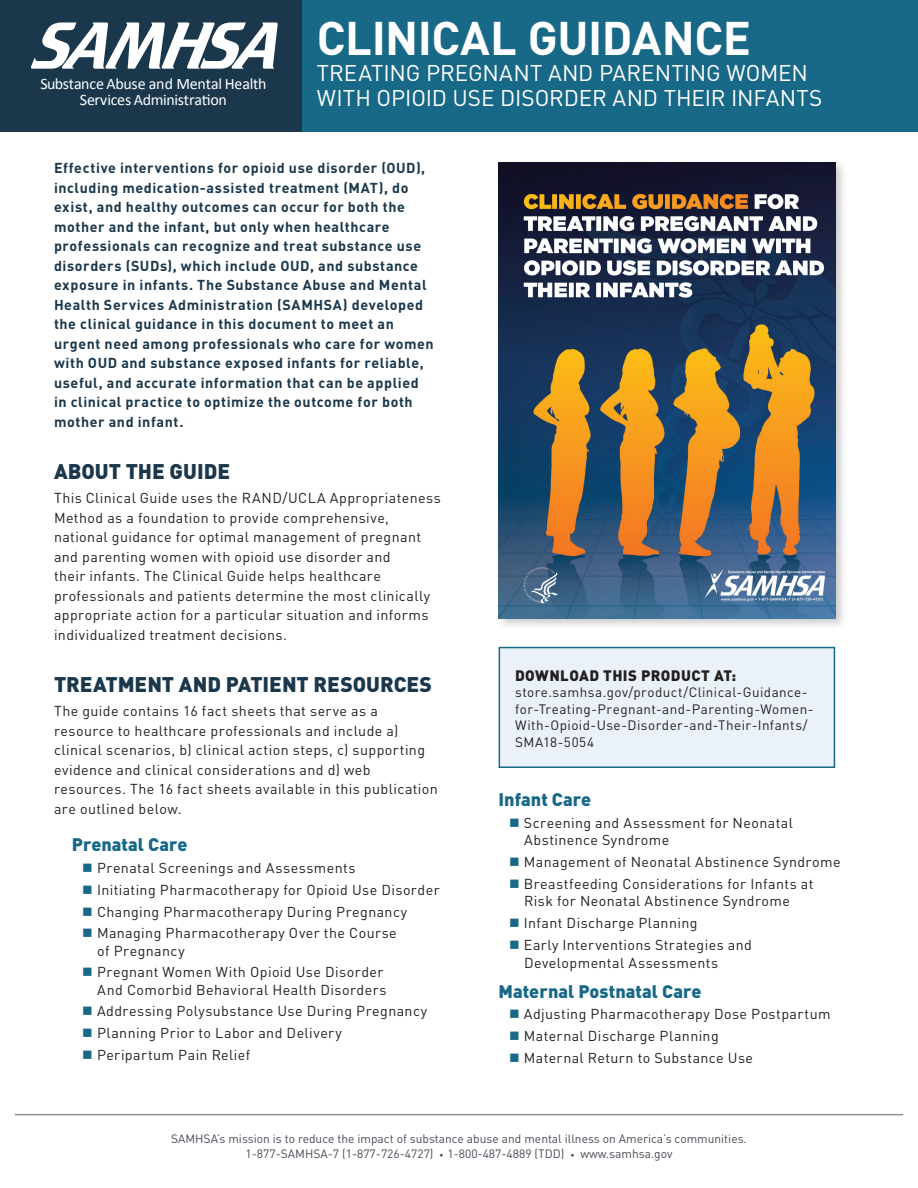
<style>
.page{position:relative;width:918px;height:1188px;background:#fff}
.page>*{position:absolute;margin:0;border:0;box-sizing:border-box;transform-origin:0 0}
.t1{font:700 46.65px "DIN";letter-spacing:-.01em;color:#fff}
.t2{font:22.5px/25.5px "DIN";letter-spacing:-.005em;color:#fff}
.t3{font:900 21px "DIN";color:#1a374b}
.t4{font:900 18px "DIN";color:#186887}
.t5{font:15.9px/15.9px "Calibri";letter-spacing:-.02em;color:#fff;text-align:center}
.t6{font:900 15px "DIN";letter-spacing:.025em;color:#231f20}
.t7{font:14.25px/19.5px "DIN";letter-spacing:.03em;color:#231f20}
.t8{font:700 14.25px/19.5px "DIN";letter-spacing:.04em;color:#1a374b}
.t9{font:13.5px/16.5px "DIN";letter-spacing:.03em;color:#231f20}
.t10{font:12px/15px "DIN";color:#464b54;text-align:center}
.s1{color:#186887}
.s2{font-family:"DIN Bold Alternate";font-size:8.25px}
</style>
<div class="page">
<hr style="left:15px;top:1114px;width:888px;height:1px;background:#8f939b">
<div style="left:496px;top:159px;width:352px;height:472px;background:#231f20;opacity:.23"></div>
<img style="left:499px;top:162px;width:336px;height:456px">
<div style="left:0;top:0;width:303px;height:132px;background:#1a374b"></div>
<div style="left:303px;top:0;width:615px;height:132px;background:#186887"></div>
<svg style="left:31px;top:22px;width:247px;height:47px"></svg>
<div style="left:499px;top:648px;width:335px;height:119px;background:#ebf1f9"></div>
<div style="left:499px;top:647px;width:336px;height:121px;border:2px solid #186887"></div>
<p class="t5" style="left:40px;top:76px;width:227px">Substance Abuse and Mental Health<br>Services Administration</p>
<h1 class="t1" style="left:317px;top:8px;width:436px">CLINICAL GUIDANCE</h1>
<h2 class="t2" style="left:317px;top:59px;width:507px">TREATING PREGNANT AND PARENTING WOMEN<br>WITH OPIOID USE DISORDER AND THEIR INFANTS</h2>
<p class="t8" style="left:54px;top:158px;width:381px">Effective interventions for opioid use disorder (OUD), including medication-assisted treatment (MAT), do exist, and healthy outcomes can occur for both the mother and the infant, but only when healthcare professionals can recognize and treat substance use disorders (SUDs), which include OUD, and substance exposure in infants. The Substance Abuse and Mental Health Services Administration (SAMHSA) developed the clinical guidance in this document to meet an urgent need among professionals who care for women with OUD and substance exposed infants for reliable, useful, and accurate information that can be applied in clinical practice to optimize the outcome for both mother and infant.</p>
<h3 class="t3" style="left:54px;top:458px;width:178px">ABOUT THE GUIDE</h3>
<p class="t7" style="left:54px;top:488px;width:388px">This Clinical Guide uses the RAND/UCLA Appropriateness Method as a foundation to provide comprehensive, national guidance for optimal management of pregnant and parenting women with opioid use disorder and<br>their infants. The Clinical Guide helps healthcare professionals and patients determine the most clinically appropriate action for a particular situation and informs individualized treatment decisions.</p>
<h3 class="t3" style="left:54px;top:671px;width:380px">TREATMENT AND PATIENT RESOURCES</h3>
<p class="t7" style="left:54px;top:701px;width:385px">The guide contains 16 fact sheets that serve as a resource to healthcare professionals and include a) clinical scenarios, b) clinical action steps, c) supporting evidence and clinical considerations and d) web resources. The 16 fact sheets available in this publication are outlined below.</p>
<p class="t4" style="left:72px;top:833px;width:117px">Prenatal Care</p>
<p class="t7" style="left:82px;top:858px;width:275px"><span class="s1">■</span> Prenatal Screenings and Assessments</p>
<p class="t7" style="left:82px;top:880px;width:359px"><span class="s1">■</span> Initiating Pharmacotherapy for Opioid Use Disorder</p>
<p class="t7" style="left:82px;top:902px;width:326px"><span class="s1">■</span> Changing Pharmacotherapy During Pregnancy</p>
<p class="t7" style="left:97px;top:924px;width:301px;line-height:17.2px;text-indent:-15px"><span class="s1">■</span> Managing Pharmacotherapy Over the Course of Pregnancy</p>
<p class="t7" style="left:82px;top:963px;width:306px;line-height:17.2px;text-align:right"><span class="s1">■</span> Pregnant Women With Opioid Use Disorder<br>And Comorbid Behavioral Health Disorders</p>
<p class="t7" style="left:82px;top:1001px;width:346px"><span class="s1">■</span> Addressing Polysubstance Use During Pregnancy</p>
<p class="t7" style="left:82px;top:1023px;width:261px"><span class="s1">■</span> Planning Prior to Labor and Delivery</p>
<p class="t7" style="left:82px;top:1045px;width:170px"><span class="s1">■</span> Peripartum Pain Relief</p>
<p class="t6" style="left:515px;top:665px;width:223px">DOWNLOAD THIS PRODUCT AT:</p>
<p class="t9" style="left:515px;top:684px;width:300px">store.samhsa.gov/product/Clinical-Guidance&shy;for-Treating-Pregnant-and-Parenting-Women-With-Opioid-Use-Disorder-and-Their-Infants/ SMA18-5054</p>
<p class="t4" style="left:499px;top:788px;width:94px">Infant Care</p>
<p class="t7" style="left:524px;top:814px;width:270px;line-height:17.2px;text-indent:-15px"><span class="s1">■</span> Screening and Assessment for Neonatal<br>Abstinence Syndrome</p>
<p class="t7" style="left:509px;top:852px;width:333px"><span class="s1">■</span> Management of Neonatal Abstinence Syndrome</p>
<p class="t7" style="left:509px;top:875px;width:306px;line-height:17.2px;text-align:center"><span class="s1">■</span> Breastfeeding Considerations for Infants at<br>Risk for Neonatal Abstinence Syndrome</p>
<p class="t7" style="left:509px;top:913px;width:190px"><span class="s1">■</span> Infant Discharge Planning</p>
<p class="t7" style="left:524px;top:935px;width:229px;line-height:18px;text-indent:-15px"><span class="s1">■</span> Early Interventions Strategies and<br>Developmental Assessments</p>
<p class="t4" style="left:499px;top:979px;width:204px">Maternal Postnatal Care</p>
<p class="t7" style="left:509px;top:1004px;width:323px"><span class="s1">■</span> Adjusting Pharmacotherapy Dose Postpartum</p>
<p class="t7" style="left:509px;top:1026px;width:211px"><span class="s1">■</span> Maternal Discharge Planning</p>
<p class="t7" style="left:509px;top:1048px;width:246px"><span class="s1">■</span> Maternal Return to Substance Use</p>
<p class="t10" style="left:171px;top:1131px;width:577px">SAMHSA’s mission is to reduce the impact of substance abuse and mental illness on America’s communities.<br>1-877-SAMHSA-7 (1-877-726-4727) <span class="s2">•</span> 1-800-487-4889 (TDD) <span class="s2">•</span> www.samhsa.gov</p>
</div>
